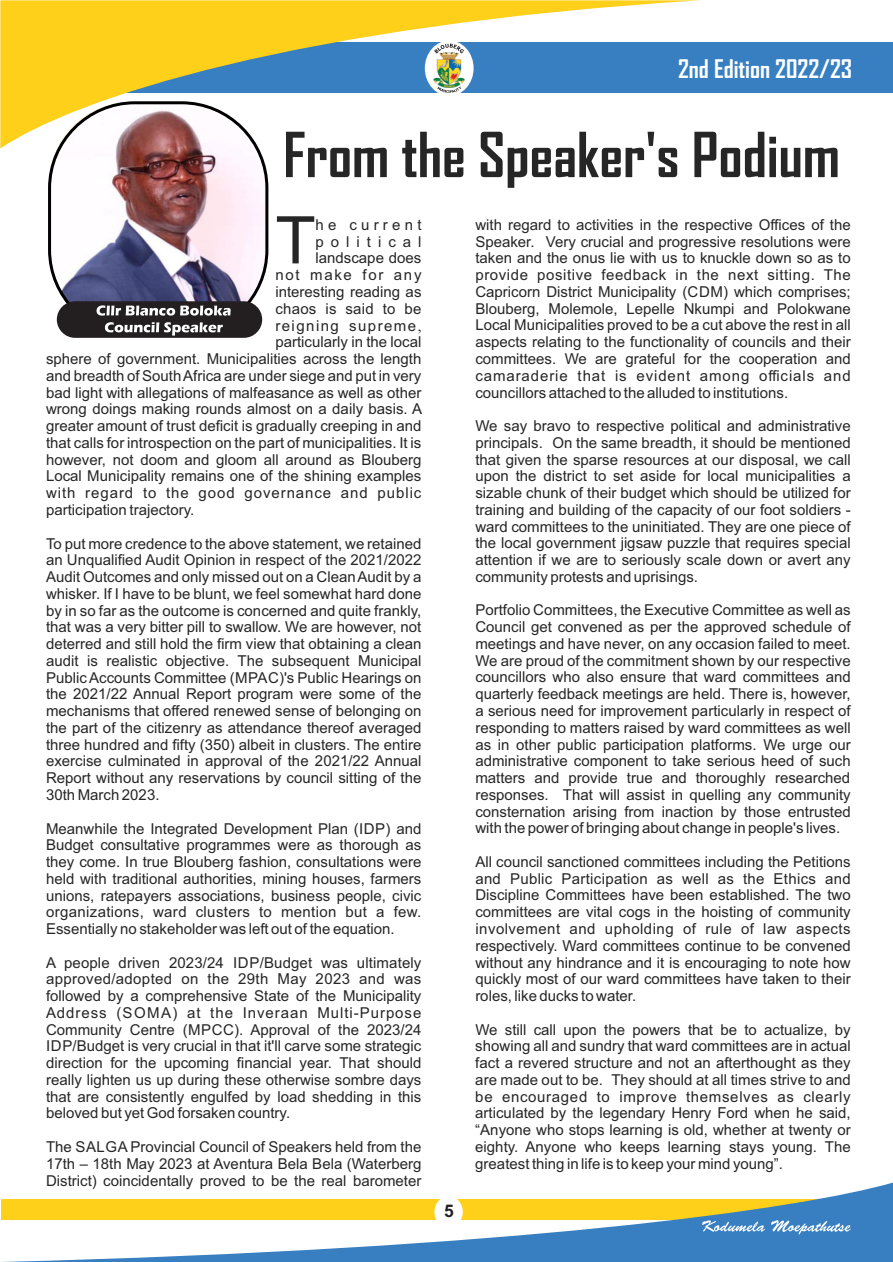
<style>
.page{position:relative;width:893px;height:1262px;background:#fff}
.page>*{position:absolute;margin:0;border:0;box-sizing:border-box;transform-origin:0 0}
.t1{font:65.7px "Arial";color:#262626}
.t2{font:700 59.4px "Agency FB";color:#262626}
.t3{font:700 24.6px "Agency FB";color:#fff}
.t4{font:700 17.4px "Arial";color:#231f20}
.t5{font:15px/16.8px "Arial";color:#262626;text-align:justify}
.t6{font:15px "Arial";letter-spacing:.06em;color:#262626}
.t7{font:15px "Arial";letter-spacing:.095em;color:#262626}
.t8{font:15px "Arial";letter-spacing:.115em;color:#262626}
.t9{font:15px "Arial";letter-spacing:.28em;color:#262626}
.t10{font:15px "Arial";letter-spacing:.465em;color:#262626}
.s1{font-family:"Times New Roman"}
</style>
<div class="page">
<div style="left:106px;top:42px;width:786px;height:50px;background:#387fc2"></div>
<svg style="left:1px;top:1182px;width:892px;height:80px"></svg>
<svg style="left:702px;top:1220px;width:148px;height:14px;background:#6ea1d2"></svg>
<div style="left:434px;top:1196px;width:29px;height:31px;background:#fff;border-radius:50%"></div>
<svg style="left:0;top:0;width:700px;height:148px"></svg>
<img style="left:50px;top:103px;width:217px;height:232px">
<div style="left:48px;top:101px;width:220px;height:236px;border:3px solid #000;border-radius:85px"></div>
<div style="left:57px;top:301px;width:205px;height:37px;background:#231f20;border-radius:18px"></div>
<svg style="left:96px;top:305px;width:134px;height:10px"></svg>
<svg style="left:105px;top:322px;width:118px;height:13px"></svg>
<h3 class="t3" style="left:678px;top:59px;width:176px">2nd Edition 2022/23</h3>
<h2 class="t2" style="left:283px;top:132px;width:558px">From the Speaker's Podium</h2>
<h1 class="t1" style="left:275px;top:215px;width:42px">T</h1>
<p class="t9" style="left:315px;top:219px;width:107px">he current</p>
<p class="t10" style="left:315px;top:236px;width:107px">political</p>
<p class="t5" style="left:315px;top:251px;width:107px">landscape does</p>
<p class="t8" style="left:275px;top:269px;width:148px">not make for any</p>
<p class="t5" style="left:275px;top:285px;width:148px">interesting reading as</p>
<p class="t5" style="left:275px;top:301px;width:148px">chaos is said to be</p>
<p class="t7" style="left:275px;top:319px;width:148px">reigning supreme<span class="s1">,</span></p>
<p class="t5" style="left:275px;top:335px;width:148px">particularly in the local</p>
<p class="t5" style="left:46px;top:352px;width:377px">sphere of government. Municipalities across the length</p>
<p class="t5" style="left:46px;top:368px;width:377px">and breadth of South Africa are under siege and put in very</p>
<p class="t5" style="left:46px;top:385px;width:377px">bad light with allegations of malfeasance as well as other</p>
<p class="t5" style="left:46px;top:402px;width:378px">wrong doings making rounds almost on a daily basis. A</p>
<p class="t5" style="left:46px;top:419px;width:377px">greater amount of trust deficit is gradually creeping in and</p>
<p class="t5" style="left:46px;top:435px;width:377px">that calls for introspection on the part of municipalities. It is</p>
<p class="t5" style="left:46px;top:452px;width:377px">however, not doom and gloom all around as Blouberg</p>
<p class="t5" style="left:46px;top:469px;width:377px">Local Municipality remains one of the shining examples</p>
<p class="t6" style="left:46px;top:487px;width:377px">with regard to the good governance and public</p>
<p class="t5" style="left:46px;top:503px;width:150px">participation trajectory.</p>
<p class="t5" style="left:46px;top:536px;width:377px">To put more credence to the above statement, we retained an Unqualified Audit Opinion in respect of the 2021/2022<br>Audit Outcomes and only missed out on a Clean Audit by a whisker. If I have to be blunt, we feel somewhat hard done by in so far as the outcome is concerned and quite frankly, that was a very bitter pill to swallow. We are however, not deterred and still hold the firm view that obtaining a clean audit is realistic objective. The subsequent Municipal Public Accounts Committee (MPAC)'s Public Hearings on the 2021/22 Annual Report program were some of the mechanisms that offered renewed sense of belonging on the part of the citizenry as attendance thereof averaged three hundred and fifty (350) albeit in clusters. The entire exercise culminated in approval of the 2021/22 Annual Report without any reservations by council sitting of the 30th March 2023.</p>
<p class="t5" style="left:46px;top:821px;width:377px">Meanwhile the Integrated Development Plan (IDP) and Budget consultative programmes were as thorough as they come. In true Blouberg fashion, consultations were held with traditional authorities, mining houses, farmers unions, ratepayers associations, business people, civic organizations, ward clusters to mention but a few.<br>Essentially no stakeholder was left out of the equation.</p>
<p class="t5" style="left:46px;top:955px;width:377px">A people driven 2023/24 IDP/Budget was ultimately approved/adopted on the 29th May 2023 and was followed by a comprehensive State of the Municipality Address (SOMA) at the Inveraan Multi-Purpose Community Centre (MPCC). Approval of the 2023/24<br>IDP/Budget is very crucial in that it'll carve some strategic direction for the upcoming financial year. That should really lighten us up during these otherwise sombre days that are consistently engulfed by load shedding in this beloved but yet God forsaken country.</p>
<p class="t5" style="left:46px;top:1139px;width:377px">The SALGA Provincial Council of Speakers held from the 17th – 18th May 2023 at Aventura Bela Bela (Waterberg District) coincidentally proved to be the real barometer</p>
<p class="t4" style="left:444px;top:1204px;width:11px">5</p>
<p class="t5" style="left:475px;top:217px;width:377px">with regard to activities in the respective Offices of the Speaker. Very crucial and progressive resolutions were taken and the onus lie with us to knuckle down so as to provide positive feedback in the next sitting. The Capricorn District Municipality (CDM) which comprises; Blouberg, Molemole, Lepelle Nkumpi and Polokwane Local Municipalities proved to be a cut above the rest in all aspects relating to the functionality of councils and their committees. We are grateful for the cooperation and camaraderie that is evident among officials and councillors attached to the alluded to institutions.</p>
<p class="t5" style="left:475px;top:419px;width:377px">We say bravo to respective political and administrative principals. On the same breadth, it should be mentioned that given the sparse resources at our disposal, we call upon the district to set aside for local municipalities a sizable chunk of their budget which should be utilized for training and building of the capacity of our foot soldiers - ward committees to the uninitiated. They are one piece of the local government jigsaw puzzle that requires special attention if we are to seriously scale down or avert any community protests and uprisings.</p>
<p class="t5" style="left:475px;top:603px;width:377px">Portfolio Committees, the Executive Committee as well as Council get convened as per the approved schedule of meetings and have never, on any occasion failed to meet.<br>We are proud of the commitment shown by our respective councillors who also ensure that ward committees and quarterly feedback meetings are held. There is<span class="s1">,</span> however, a serious need for improvement particularly in respect of responding to matters raised by ward committees as well as in other public participation platforms. We urge our administrative component to take serious heed of such matters and provide true and thoroughly researched responses. That will assist in quelling any community consternation arising from inaction by those entrusted with the power of bringing about change in people's lives.</p>
<p class="t5" style="left:475px;top:854px;width:377px">All council sanctioned committees including the Petitions and Public Participation as well as the Ethics and Discipline Committees have been established. The two committees are vital cogs in the hoisting of community involvement and upholding of rule of law aspects respectively. Ward committees continue to be convened without any hindrance and it is encouraging to note how quickly most of our ward committees have taken to their roles, like ducks to water.</p>
<p class="t5" style="left:475px;top:1022px;width:377px">We still call upon the powers that be to actualize, by showing all and sundry that ward committees are in actual fact a revered structure and not an afterthought as they are made out to be. They should at all times strive to and be encouraged to improve themselves as clearly articulated by the legendary Henry Ford when he said, “Anyone who stops learning is old, whether at twenty or eighty. Anyone who keeps learning stays young. The greatest thing in life is to keep your mind young”.</p>
</div>
